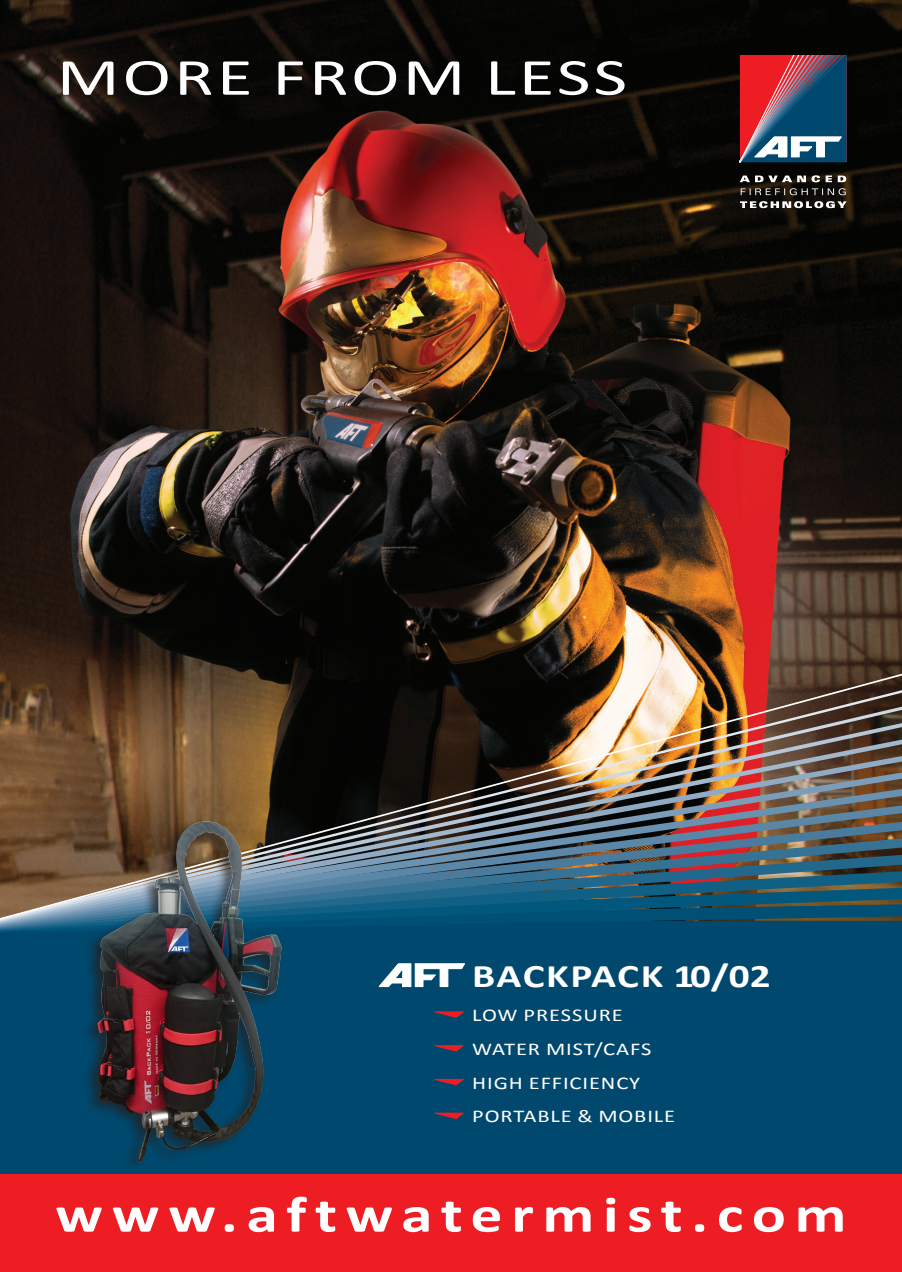
<style>
.page{position:relative;width:902px;height:1272px;background:#fff}
.page>*{position:absolute;margin:0;border:0;box-sizing:border-box;transform-origin:0 0}
.t1{font:52.5px "Calibri";letter-spacing:.04em;color:#fff;scale:1.4 1}
.t2{font:700 51px "Calibri";letter-spacing:.135em;color:#fff;scale:1.25 1}
.t3{font:700 33px "Calibri";letter-spacing:.025em;color:#fff;scale:1.25 1}
.t4{font:18px "Calibri";letter-spacing:.04em;color:#fff;scale:1.25 1}
</style>
<div class="page">
<img style="left:0;top:0;width:901px;height:670px">
<div style="left:0;top:927px;width:901px;height:344px;background:#00486d"></div>
<img style="left:0;top:670px;width:901px;height:253px">
<img style="left:83px;top:818px;width:205px;height:346px">
<div style="left:0;top:1174px;width:901px;height:97px;background:#ee1d23"></div>
<svg style="left:739px;top:175px;width:107px;height:33px;background:#494642"></svg>
<svg style="left:739px;top:55px;width:107px;height:107px;background:#73576c"></svg>
<svg style="left:378px;top:963px;width:87px;height:25px"></svg>
<svg style="left:434px;top:1011px;width:30px;height:6px"></svg>
<svg style="left:434px;top:1045px;width:30px;height:6px"></svg>
<svg style="left:434px;top:1078px;width:30px;height:7px"></svg>
<svg style="left:434px;top:1112px;width:30px;height:7px"></svg>
<p class="t1" style="left:57px;top:44px;width:409px">MORE FROM LESS</p>
<p class="t3" style="left:472px;top:955px;width:240px">BACKPACK 10/02</p>
<p class="t4" style="left:472px;top:1003px;width:122px">LOW PRESSURE</p>
<p class="t4" style="left:472px;top:1037px;width:145px">WATER MIST/CAFS</p>
<p class="t4" style="left:472px;top:1071px;width:136px">HIGH EFFICIENCY</p>
<p class="t4" style="left:472px;top:1105px;width:164px">PORTABLE &amp; MOBILE</p>
<p class="t2" style="left:55px;top:1181px;width:634px">www.aftwatermist.com</p>
</div>
